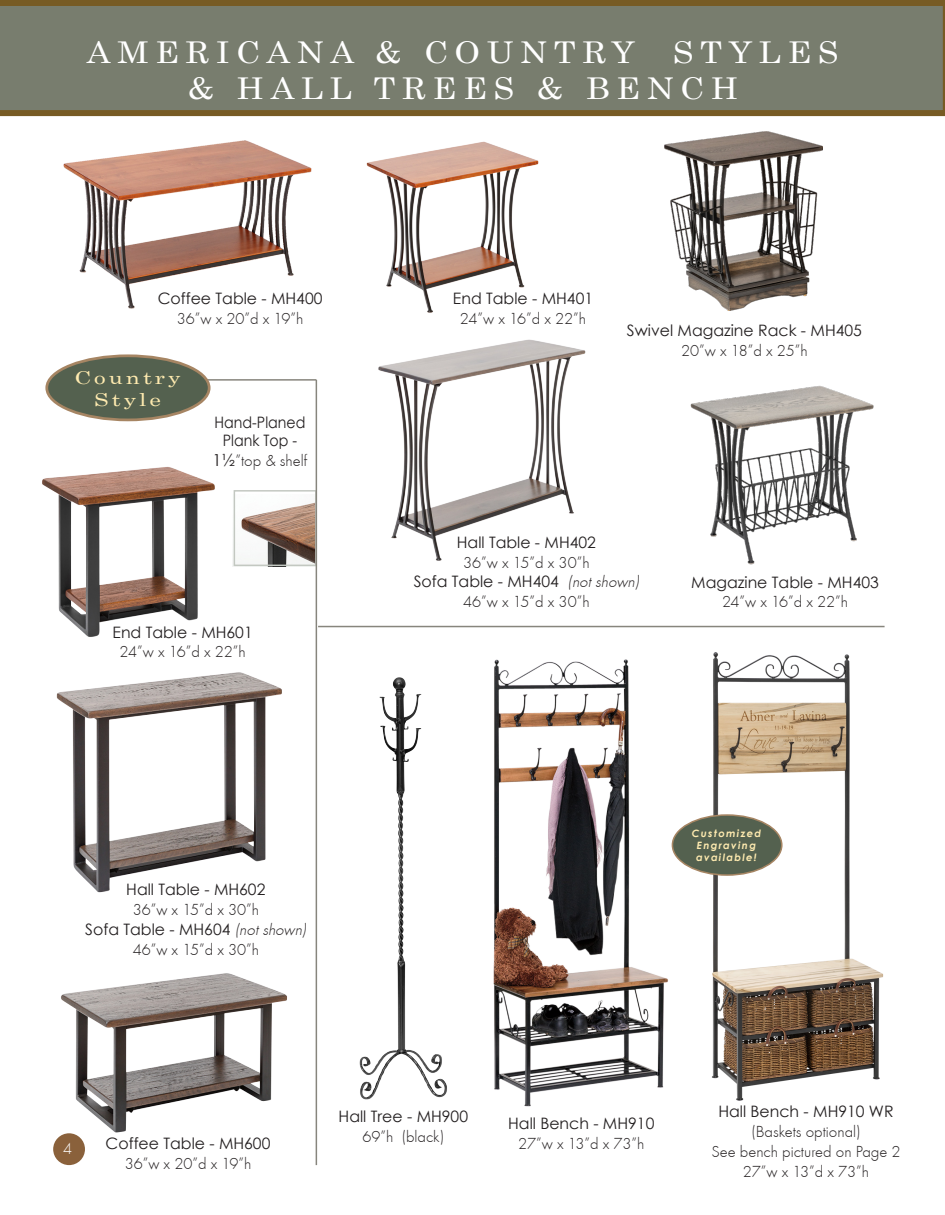
<style>
.page{position:relative;width:945px;height:1215px;background:#fff}
.page>*{position:absolute;margin:0;border:0;box-sizing:border-box;transform-origin:0 0}
.t1{font:30px "Century";letter-spacing:.2em;color:#fff;scale:1.1 1}
.t2{font:17.7px "Century";letter-spacing:.13em;color:#ffebb0;scale:1.3 1}
.t3{font:16.5px "Futura T Light";color:#231f20}
.t4{font:16.5px "Futura T Light";color:#fff}
.t5{font:15.75px "Century Gothic";color:#231f20}
.t6{font:15.75px/18.9px "Century Gothic";color:#231f20;text-align:center;scale:.9 1}
.t7{font:italic 700 10.05px "Century Gothic";letter-spacing:.13em;color:#ffebb0}
.s1{font-family:"Century Gothic"}
.s2{font-family:"Futura T Light";font-style:italic;font-size:16.5px}
</style>
<div class="page">
<div style="left:53px;top:1133px;width:32px;height:32px;background:#8a613b;border-radius:50%"></div>
<hr style="left:318px;top:626px;width:567px;height:1px;background:#87857d">
<img style="left:664px;top:132px;width:158px;height:178px">
<img style="left:63px;top:141px;width:248px;height:168px">
<img style="left:378px;top:339px;width:208px;height:222px">
<img style="left:691px;top:385px;width:183px;height:180px">
<img style="left:359px;top:677px;width:88px;height:423px">
<img style="left:712px;top:652px;width:172px;height:448px">
<img style="left:493px;top:659px;width:179px;height:448px">
<img style="left:366px;top:141px;width:173px;height:172px">
<hr style="left:63px;top:379px;width:253px;height:2px;background:#87857d">
<img style="left:56px;top:672px;width:226px;height:221px">
<div style="left:47px;top:356px;width:162px;height:64px;background:#54614f;border-radius:50%"></div>
<div style="left:45px;top:354px;width:166px;height:67px;border:3px solid #a68563;border-radius:50%"></div>
<svg style="left:0;top:0;width:945px;height:116px;background:#777966"></svg>
<div style="left:672px;top:815px;width:110px;height:60px;background:#54614f;border-radius:50%"></div>
<div style="left:672px;top:814px;width:111px;height:62px;border:2px solid #a68563;border-radius:50%"></div>
<img style="left:232px;top:495px;width:82px;height:71px">
<div style="left:234px;top:490px;width:83px;height:76px;border:2px solid #c3c8c1"></div>
<hr style="left:316px;top:380px;width:1px;height:785px;background:#87857d">
<img style="left:42px;top:467px;width:173px;height:170px">
<img style="left:61px;top:973px;width:226px;height:160px">
<p class="t1" style="left:87px;top:27px;width:499px">AMERICANA &amp; COUNTRY</p>
<p class="t1" style="left:673px;top:27px;width:152px">STYLES</p>
<p class="t1" style="left:187px;top:63px;width:502px">&amp; HALL TREES &amp; BENCH</p>
<p class="t5" style="left:158px;top:288px;width:166px">Coffee Table - MH400</p>
<p class="t3" style="left:177px;top:309px;width:128px">36”w x 20”d x 19”h</p>
<p class="t2" style="left:75px;top:363px;width:83px">Country</p>
<p class="t2" style="left:94px;top:384px;width:53px">Style</p>
<p class="t6" style="left:215px;top:412px;width:103px">Hand-Planed<br>Plank Top -</p>
<p class="t3" style="left:213px;top:451px;width:96px"><span class="s1">1½</span>”top &amp; shelf</p>
<p class="t5" style="left:113px;top:621px;width:142px">End Table - MH601</p>
<p class="t3" style="left:120px;top:643px;width:128px">24”w x 16”d x 22”h</p>
<p class="t5" style="left:453px;top:288px;width:142px">End Table - MH401</p>
<p class="t3" style="left:460px;top:309px;width:128px">24”w x 16”d x 22”h</p>
<p class="t5" style="left:627px;top:319px;width:236px">Swivel Magazine Rack - MH405</p>
<p class="t3" style="left:681px;top:341px;width:128px">20”w x 18”d x 25”h</p>
<p class="t5" style="left:457px;top:531px;width:141px">Hall Table - MH402</p>
<p class="t3" style="left:463px;top:553px;width:128px">36”w x 15”d x 30”h</p>
<p class="t5" style="left:414px;top:571px;width:230px">Sofa Table - MH404 <span class="s2">(notshown)</span></p>
<p class="t3" style="left:463px;top:592px;width:128px">46”w x 15”d x 30”h</p>
<p class="t5" style="left:691px;top:571px;width:189px">Magazine Table - MH403</p>
<p class="t3" style="left:722px;top:593px;width:128px">24”w x 16”d x 22”h</p>
<p class="t5" style="left:126px;top:879px;width:141px">Hall Table - MH602</p>
<p class="t3" style="left:133px;top:900px;width:128px">36”w x 15”d x 30”h</p>
<p class="t5" style="left:85px;top:918px;width:226px">Sofa Table - MH604 <span class="s2">(notshown)</span></p>
<p class="t3" style="left:133px;top:940px;width:128px">46”w x 15”d x 30”h</p>
<p class="t7" style="left:692px;top:826px;width:71px">Customized</p>
<p class="t7" style="left:697px;top:838px;width:61px">Engraving</p>
<p class="t7" style="left:696px;top:850px;width:62px">available!</p>
<p class="t4" style="left:63px;top:1139px;width:11px">4</p>
<p class="t5" style="left:106px;top:1133px;width:166px">Coffee Table - MH600</p>
<p class="t3" style="left:125px;top:1154px;width:128px">36”w x 20”d x 19”h</p>
<p class="t5" style="left:339px;top:1105px;width:131px">Hall Tree - MH900</p>
<p class="t3" style="left:362px;top:1127px;width:83px">69”h (black)</p>
<p class="t5" style="left:508px;top:1113px;width:148px">Hall Bench - MH910</p>
<p class="t3" style="left:518px;top:1134px;width:128px">27”w x 13”d x 73”h</p>
<p class="t5" style="left:718px;top:1100px;width:177px">Hall Bench - MH910 WR</p>
<p class="t3" style="left:751px;top:1122px;width:111px">(Baskets optional)</p>
<p class="t3" style="left:711px;top:1142px;width:191px">See bench pictured on Page 2</p>
<p class="t3" style="left:743px;top:1162px;width:128px">27”w x 13”d x 73”h</p>
</div>
